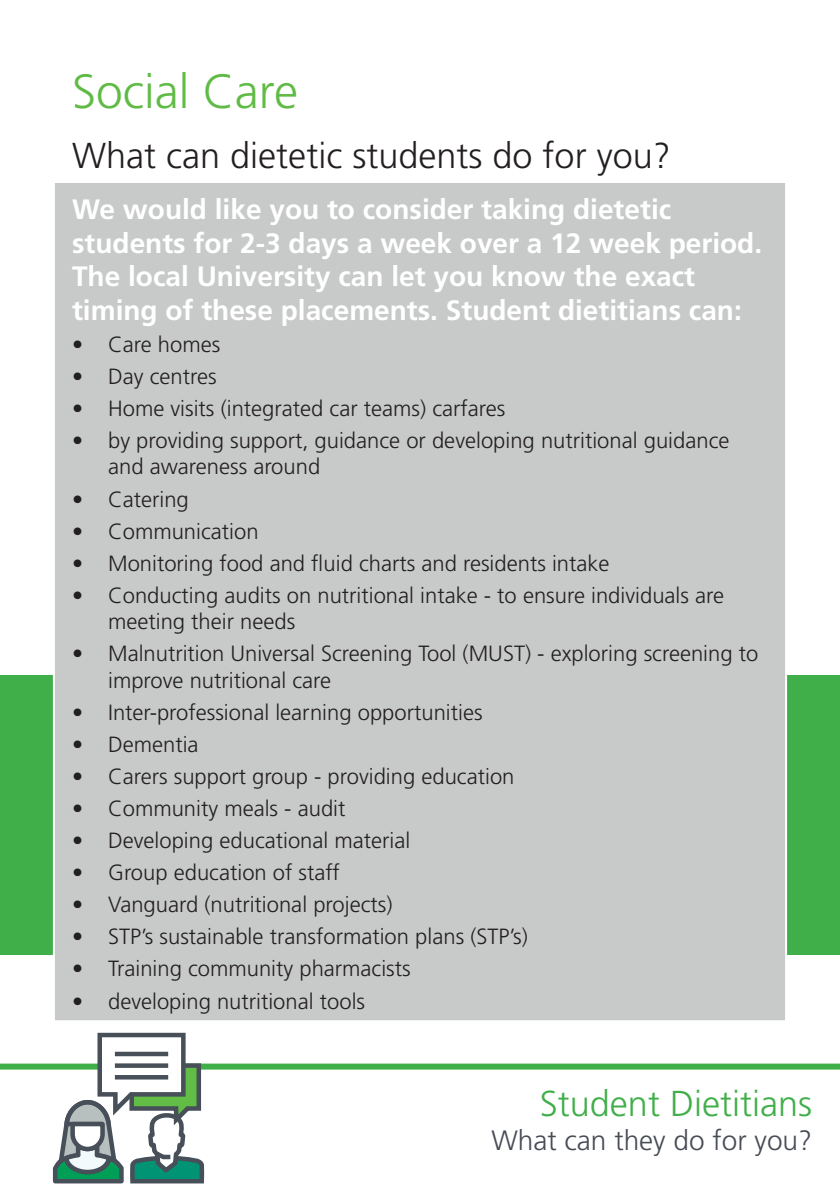
<style>
.page{position:relative;width:840px;height:1191px;background:#fff}
.page>*{position:absolute;margin:0;border:0;box-sizing:border-box;transform-origin:0 0}
.t1{font:300 48px "Frutiger LT Pro";color:#60bb46}
.t2{font:300 36px "Frutiger LT Pro";color:#231f20}
.t3{font:300 36px "Frutiger LT Pro";color:#40ae49}
.t4{font:700 28px/33.6px "Frutiger LT Pro";color:#fff}
.t5{font:300 28px "Frutiger LT Pro";color:#464b54}
.t6{font:300 22px/26.4px "Frutiger LT Pro";color:#231f20}
</style>
<div class="page">
<div style="left:0;top:675px;width:839px;height:279px;background:#40ae49"></div>
<div style="left:53px;top:181px;width:733px;height:841px;background:#c8c9c9;border:2px solid #fff"></div>
<div style="left:0;top:1063px;width:839px;height:6px;background:#40ae49"></div>
<svg style="left:51px;top:1032px;width:155px;height:152px"></svg>
<div style="left:115px;top:1051px;width:53px;height:5px;background:#474f59"></div>
<svg style="left:115px;top:1063px;width:53px;height:4px"></svg>
<hr style="left:115px;top:1075px;width:53px;height:4px;background:#474f59">
<p class="t1" style="left:72px;top:64px;width:227px">Social Care</p>
<p class="t2" style="left:72px;top:135px;width:600px">What can dietetic students do for you?</p>
<p class="t4" style="left:72px;top:192px;width:691px">We would like you to consider taking dietetic students for 2-3 days a week over a 12 week period.<br>The local University can let you know the exact timing of these placements. Student dietitians can:</p>
<p class="t6" style="left:72px;top:331px;width:150px">• Care homes</p>
<p class="t6" style="left:72px;top:363px;width:146px">• Day centres</p>
<p class="t6" style="left:72px;top:395px;width:434px">• Home visits (integrated car teams) carfares</p>
<p class="t6" style="left:108px;top:427px;width:622px;text-indent:-36px">• by providing support, guidance or developing nutritional guidance and awareness around</p>
<p class="t6" style="left:72px;top:486px;width:118px">• Catering</p>
<p class="t6" style="left:72px;top:518px;width:188px">• Communication</p>
<p class="t6" style="left:72px;top:550px;width:538px">• Monitoring food and fluid charts and residents intake</p>
<p class="t6" style="left:108px;top:582px;width:617px;text-indent:-36px">• Conducting audits on nutritional intake - to ensure individuals are meeting their needs</p>
<p class="t6" style="left:108px;top:640px;width:651px;text-indent:-36px">• Malnutrition Universal Screening Tool (MUST) - exploring screening to improve nutritional care</p>
<p class="t6" style="left:72px;top:699px;width:412px">• Inter-professional learning opportunities</p>
<p class="t6" style="left:72px;top:731px;width:128px">• Dementia</p>
<p class="t6" style="left:72px;top:763px;width:443px">• Carers support group - providing education</p>
<p class="t6" style="left:72px;top:795px;width:275px">• Community meals - audit</p>
<p class="t6" style="left:72px;top:827px;width:339px">• Developing educational material</p>
<p class="t6" style="left:72px;top:859px;width:269px">• Group education of staff</p>
<p class="t6" style="left:72px;top:891px;width:322px">• Vanguard (nutritional projects)</p>
<p class="t6" style="left:72px;top:923px;width:457px">• STP’s sustainable transformation plans (STP’s)</p>
<p class="t6" style="left:72px;top:955px;width:340px">• Training community pharmacists</p>
<p class="t6" style="left:72px;top:987px;width:294px">• developing nutritional tools</p>
<p class="t3" style="left:539px;top:1082px;width:274px">Student Dietitians</p>
<p class="t5" style="left:491px;top:1124px;width:322px">What can they do for you?</p>
</div>
